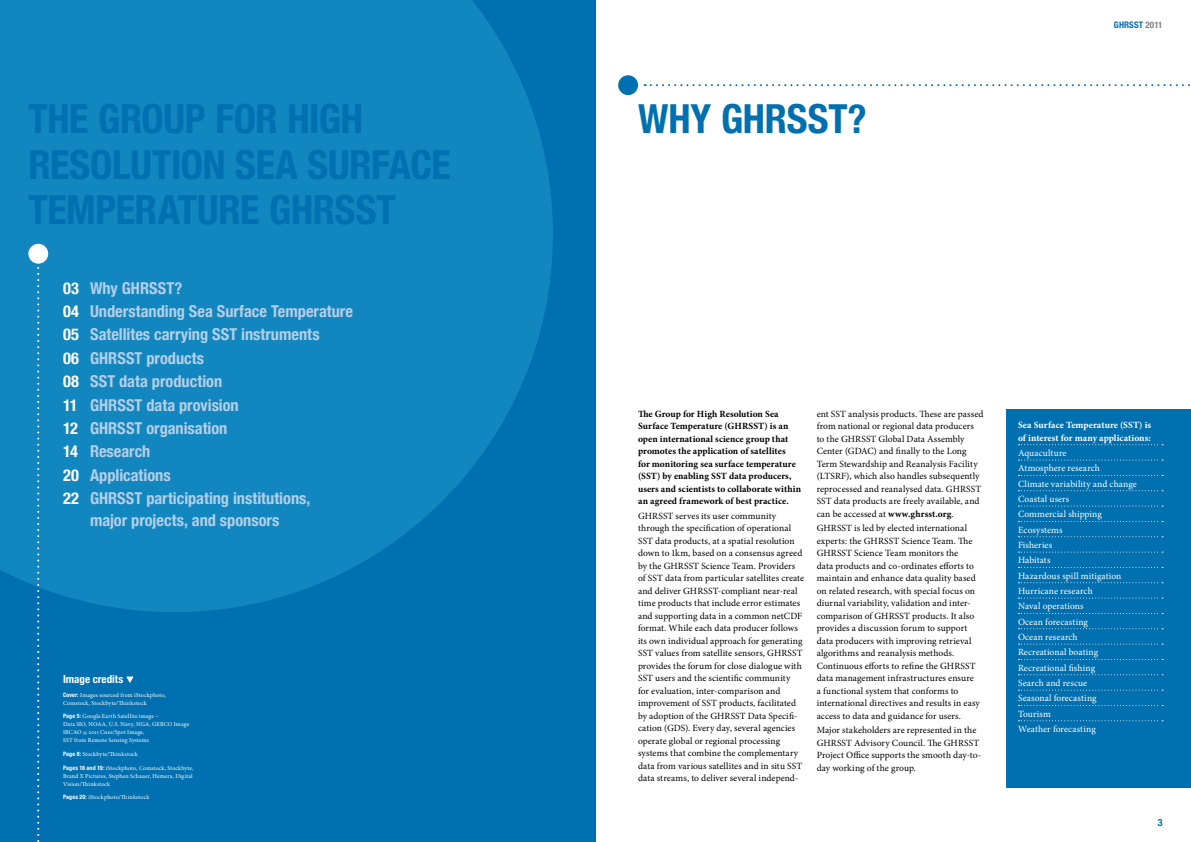
<style>
.page{position:relative;width:1191px;height:842px;background:#fff}
.page>*{position:absolute;margin:0;border:0;box-sizing:border-box;transform-origin:0 0}
.t1{font:700 condensed 40px/45.8px "Helvetica Neue";letter-spacing:-.01em;color:#0070b0}
.t2{font:700 condensed 16.4px/23.4px "Helvetica Neue";color:#b4cee7}
.t3{font:700 condensed 11px "Helvetica Neue";letter-spacing:.005em;color:#fff}
.t4{font:700 condensed 10px "Helvetica Neue";color:#0070b0}
.t5{font:9.5px/12.5px "Minion Pro";letter-spacing:.005em;color:#000}
.t6{font:9.5px/15.3px "Minion Pro";letter-spacing:.01em;color:#fff}
.t7{font:700 9.5px/12.5px "Minion Pro";letter-spacing:.005em;color:#000}
.t8{font:700 9.5px/12.5px "Minion Pro";color:#fff}
.t9{font:700 condensed 9px "Helvetica Neue";letter-spacing:.015em;color:#0070b0}
.t10{font:6px/8px "Minion Pro";letter-spacing:.025em;color:#fff}
.s1{color:#fff}
.s2{font-family:"Helvetica Neue";font-weight:700;font-stretch:condensed}
.s3{font-weight:700}
.s4{color:#818084}
</style>
<div class="page">
<div style="left:0;top:0;width:595px;height:842px;background:#0070b0"></div>
<svg style="left:0;top:0;width:553px;height:612px;fill:#1186bf"></svg>
<div style="left:28px;top:244px;width:20px;height:20px;background:#fff;border-radius:50%"></div>
<svg style="left:644px;top:84px;width:546px;height:2px"></svg>
<svg style="left:37px;top:263px;width:2px;height:579px"></svg>
<div style="left:1006px;top:410px;width:185px;height:378px;background:#0070b0"></div>
<svg style="left:1018px;top:444px;width:145px;height:1px"></svg>
<svg style="left:1018px;top:460px;width:145px;height:1px"></svg>
<svg style="left:1018px;top:475px;width:145px;height:1px"></svg>
<svg style="left:1018px;top:490px;width:145px;height:1px"></svg>
<svg style="left:1018px;top:506px;width:145px;height:1px"></svg>
<svg style="left:1018px;top:521px;width:145px;height:1px"></svg>
<svg style="left:1018px;top:536px;width:145px;height:1px"></svg>
<svg style="left:1018px;top:552px;width:145px;height:1px"></svg>
<svg style="left:1018px;top:567px;width:145px;height:1px"></svg>
<svg style="left:1018px;top:582px;width:145px;height:1px"></svg>
<svg style="left:1018px;top:598px;width:145px;height:1px"></svg>
<svg style="left:1018px;top:613px;width:145px;height:1px"></svg>
<svg style="left:1018px;top:628px;width:145px;height:1px"></svg>
<svg style="left:1018px;top:644px;width:145px;height:1px"></svg>
<svg style="left:1018px;top:659px;width:145px;height:1px"></svg>
<svg style="left:1018px;top:674px;width:145px;height:1px"></svg>
<svg style="left:1018px;top:690px;width:145px;height:1px"></svg>
<svg style="left:1018px;top:705px;width:145px;height:1px"></svg>
<svg style="left:1018px;top:720px;width:145px;height:1px"></svg>
<div style="left:618px;top:75px;width:20px;height:20px;background:#0070b0;border-radius:50%"></div>
<svg style="left:126px;top:676px;width:8px;height:7px"></svg>
<h1 class="t1" style="left:28px;top:95px;width:424px">THE GROUP FOR HIGH<br>RESOLUTION SEA SURFACE<br>TEMPERATURE GHRSST</h1>
<h1 class="t1" style="left:638px;top:95px;width:230px">Why GHRSST?</h1>
<p class="t2" style="left:63px;top:276px;width:291px"><span class="s1">03</span> Why GHRSST?<br><span class="s1">04</span> Understanding Sea Surface Temperature<br><span class="s1">05</span> Satellites carrying SST instruments<br><span class="s1">06</span> GHRSST products<br><span class="s1">08</span> SST data production<br><span class="s1">11</span> GHRSST data provision<br><span class="s1">12</span> GHRSST organisation<br><span class="s1">14</span> Research<br><span class="s1">20</span> Applications<br><span class="s1">22</span> GHRSST participating institutions,</p>
<h2 class="t2" style="left:90px;top:508px;width:191px">major projects, and sponsors</h2>
<p class="t3" style="left:63px;top:672px;width:62px">Image credits</p>
<p class="t10" style="left:63px;top:691px;width:104px"><span class="s2">Cover:</span> Images sourced from iStockphoto,<br>Comstock, Stockbyte/Thinkstock</p>
<p class="t10" style="left:63px;top:712px;width:128px"><span class="s2">Page 5:</span> Google Earth Satellite image –<br>Data SIO, NOAA, U.S. Navy, NGA, GEBCO Image IBCAO © 2011 Cnes/Spot Image,<br>SST from Remote Sensing Systems</p>
<p class="t10" style="left:63px;top:750px;width:76px"><span class="s2">Page 8:</span> Stockbyte/Thinkstock</p>
<p class="t10" style="left:63px;top:764px;width:132px"><span class="s2">Pages 18 and 19:</span> iStockphoto, Comstock, Stockbyte,<br>Brand X Pictures, Stephen Schauer, Hemera, Digital<br>Vision/Thinkstock</p>
<p class="t10" style="left:63px;top:793px;width:88px"><span class="s2">Pages 20:</span> iStockphoto/Thinkstock</p>
<p class="t7" style="left:638px;top:407px;width:165px">The Group for High Resolution Sea Surface Temperature (GHRSST) is an open international science group that promotes the application of satellites<br>for monitoring sea surface temperature (SST) by enabling SST data producers, users and scientists to collaborate within an agreed framework of best practice.</p>
<p class="t5" style="left:638px;top:509px;width:168px">GHRSST serves its user community through the specification of operational SST data products, at a spatial resolution down to 1km, based on a consensus agreed by the GHRSST Science Team. Providers of SST data from particular satellites create and deliver GHRSST-compliant near-real time products that include error estimates and supporting data in a common netCDF format. While each data producer follows its own individual approach for generating SST values from satellite sensors, GHRSST provides the forum for close dialogue with SST users and the scientific community<br>for evaluation, inter-comparison and improvement of SST products, facilitated by adoption of the GHRSST Data Specifi&shy;cation (GDS). Every day, several agencies operate global or regional processing systems that combine the complementary data from various satellites and in situ SST data streams, to deliver several independ-</p>
<p class="t5" style="left:816px;top:407px;width:168px">ent SST analysis products. These are passed from national or regional data producers to the GHRSST Global Data Assembly Center (GDAC) and finally to the Long Term Stewardship and Reanalysis Facility (LTSRF), which also handles subsequently reprocessed and reanalysed data. GHRSST SST data products are freely available, and can be accessed at <span class="s3">www.ghrsst.org</span>.</p>
<p class="t5" style="left:816px;top:522px;width:165px">GHRSST is led by elected international experts: the GHRSST Science Team. The GHRSST Science Team monitors the<br>data products and co-ordinates efforts to maintain and enhance data quality based on related research, with special focus on diurnal variability, validation and inter&shy;comparison of GHRSST products. It also provides a discussion forum to support data producers with improving retrieval algorithms and reanalysis methods.<br>Continuous efforts to refine the GHRSST data management infrastructures ensure a functional system that conforms to international directives and results in easy access to data and guidance for users.</p>
<p class="t5" style="left:816px;top:724px;width:166px">Major stakeholders are represented in the GHRSST Advisory Council. The GHRSST Project Office supports the smooth day-to&shy;day working of the group.</p>
<p class="t9" style="left:1114px;top:20px;width:50px">GHRSST <span class="s4">2011</span></p>
<p class="t8" style="left:1018px;top:419px;width:135px">Sea Surface Temperature (SST) is of interest for many applications:</p>
<p class="t6" style="left:1018px;top:445px;width:120px">Aquaculture<br>Atmosphere research<br>Climate variability and change<br>Coastal users<br>Commercial shipping<br>Ecosystems<br>Fisheries<br>Habitats<br>Hazardous spill mitigation<br>Hurricane research<br>Naval operations<br>Ocean forecasting<br>Ocean research<br>Recreational boating<br>Recreational fishing<br>Search and rescue<br>Seasonal forecasting<br>Tourism<br>Weather forecasting</p>
<p class="t4" style="left:1157px;top:816px;width:6px">3</p>
</div>
